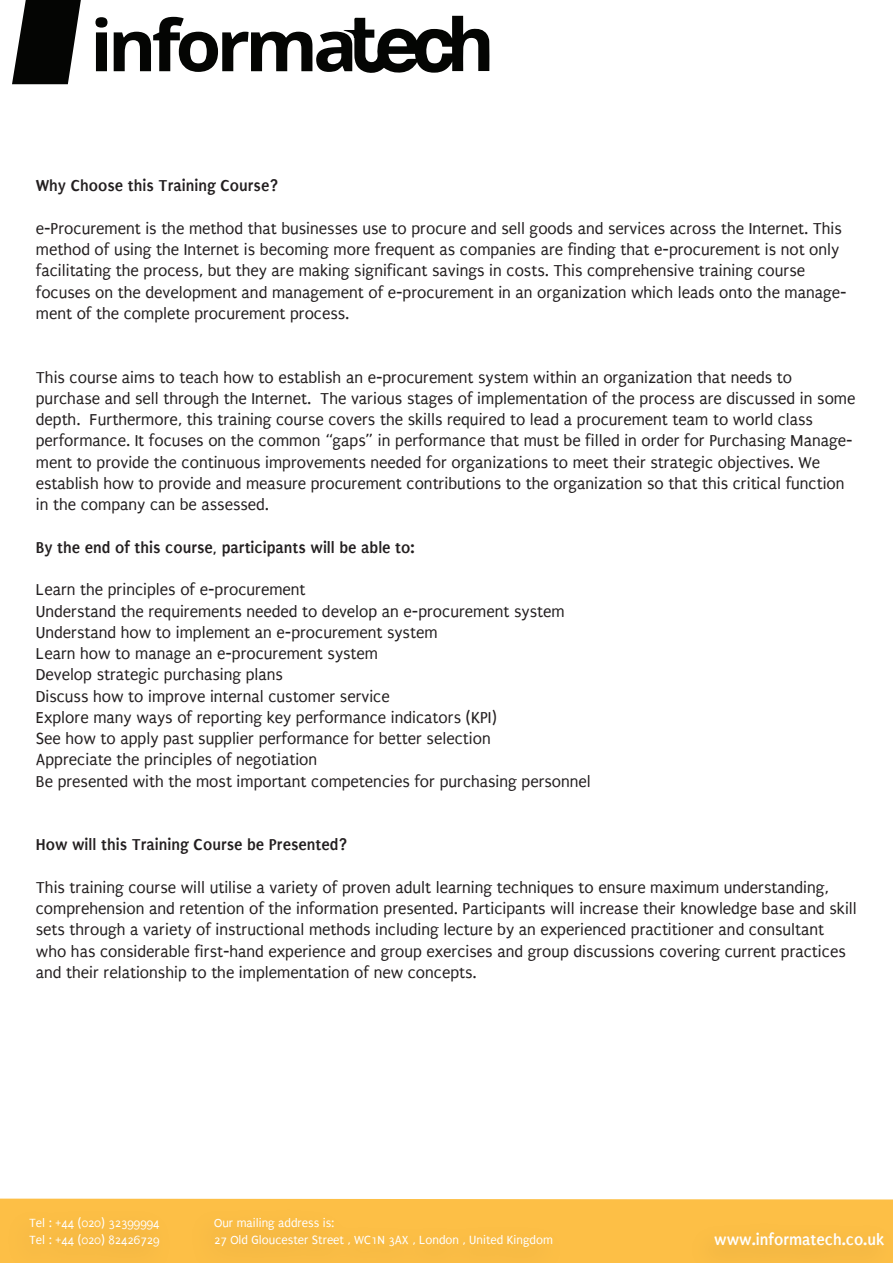
<style>
.page{position:relative;width:893px;height:1263px;background:#fff}
.page>*{position:absolute;margin:0;border:0;box-sizing:border-box;transform-origin:0 0}
.t1{font:16.95px/21.3px "Puritan";color:#231f20}
.t2{font:700 16.95px "Puritan";color:#231f20}
.t3{font:700 16.95px "Puritan";color:#fff}
.t4{font:12.75px/17px "Puritan";color:#fff}
</style>
<div class="page">
<svg style="left:12px;top:0;width:69px;height:84px"></svg>
<div style="left:601px;top:1199px;width:292px;height:64px;background:#fdbf46"></div>
<div style="left:0;top:1198px;width:179px;height:65px;background:#fbbd45"></div>
<div style="left:179px;top:1198px;width:422px;height:65px;background:#fcbe45"></div>
<div style="left:679px;top:1212px;width:214px;height:51px;background:#fbbd45"></div>
<svg style="left:95px;top:17px;width:12px;height:54px"></svg>
<svg style="left:114px;top:16px;width:375px;height:57px"></svg>
<p class="t2" style="left:36px;top:176px;width:244px">Why Choose this Training Course?</p>
<p class="t1" style="left:36px;top:218px;width:812px">e-Procurement is the method that businesses use to procure and sell goods and services across the Internet. This method of using the Internet is becoming more frequent as companies are finding that e-procurement is not only facilitating the process, but they are making significant savings in costs. This comprehensive training course focuses on the development and management of e-procurement in an organization which leads onto the manage&shy;ment of the complete procurement process.</p>
<p class="t1" style="left:36px;top:367px;width:821px">This course aims to teach how to establish an e-procurement system within an organization that needs to purchase and sell through the Internet. The various stages of implementation of the process are discussed in some depth. Furthermore, this training course covers the skills required to lead a procurement team to world class performance. It focuses on the common “gaps” in performance that must be filled in order for Purchasing Manage&shy;ment to provide the continuous improvements needed for organizations to meet their strategic objectives. We establish how to provide and measure procurement contributions to the organization so that this critical function in the company can be assessed.</p>
<p class="t2" style="left:36px;top:538px;width:380px">By the end of this course, participants will be able to:</p>
<p class="t1" style="left:36px;top:579px;width:557px">Learn the principles of e-procurement<br>Understand the requirements needed to develop an e-procurement system Understand how to implement an e-procurement system<br>Learn how to manage an e-procurement system<br>Develop strategic purchasing plans<br>Discuss how to improve internal customer service<br>Explore many ways of reporting key performance indicators (KPI)<br>See how to apply past supplier performance for better selection<br>Appreciate the principles of negotiation<br>Be presented with the most important competencies for purchasing personnel</p>
<p class="t2" style="left:36px;top:835px;width:313px">How will this Training Course be Presented?</p>
<p class="t1" style="left:36px;top:877px;width:822px">This training course will utilise a variety of proven adult learning techniques to ensure maximum understanding, comprehension and retention of the information presented. Participants will increase their knowledge base and skill sets through a variety of instructional methods including lecture by an experienced practitioner and consultant who has considerable first-hand experience and group exercises and group discussions covering current practices and their relationship to the implementation of new concepts.</p>
<p class="t4" style="left:29px;top:1214px;width:132px">Tel : +44 (020) 32399994<br>Tel : +44 (020) 82426729</p>
<p class="t4" style="left:214px;top:1214px;width:340px">Our mailing address is:<br>27 Old Gloucester Street , WC1N 3AX , London , United Kingdom</p>
<p class="t3" style="left:714px;top:1230px;width:171px">www.informatech.co.uk</p>
</div>
